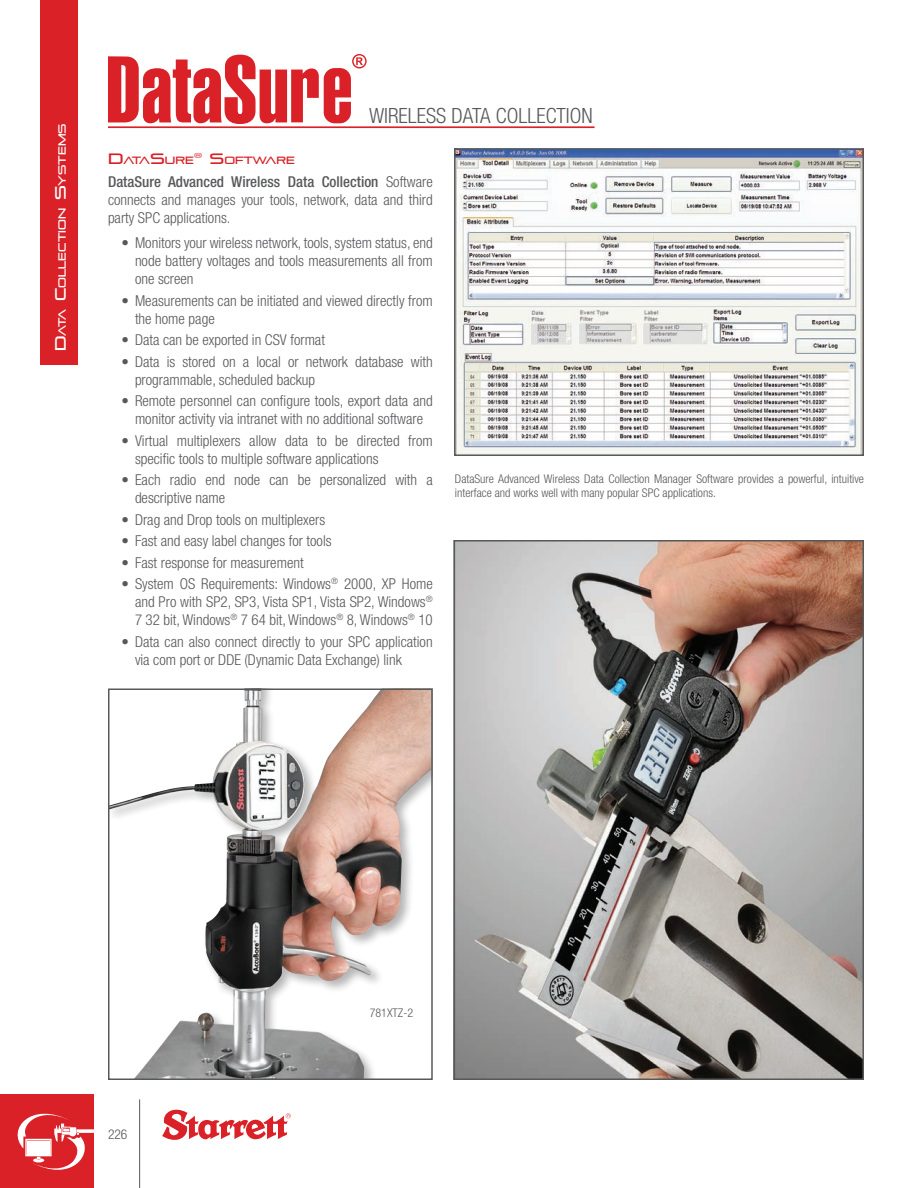
<style>
.page{position:relative;width:918px;height:1188px;background:#fff}
.page>*{position:absolute;margin:0;border:0;box-sizing:border-box;transform-origin:0 0}
.t1{font:300 condensed 21px "Helvetica Neue LT Pro";color:#57585a}
.t2{font:300 condensed 15px/18px "Helvetica Neue LT Pro";color:#57585a}
.t3{font:300 condensed 13.5px "Helvetica Neue LT Pro";color:#57585a}
.t4{font:300 condensed 12px/14.4px "Helvetica Neue LT Pro";color:#57585a}
.t5{font:10.5px "Pirulen";color:#fff}
.t6{font:10.5px "Pirulen";color:#da2128}
.s1{font-size:15px}
.s2{font-weight:500}
</style>
<div class="page">
<div style="left:108px;top:688px;width:325px;height:392px;background:#231f20;opacity:.33"></div>
<img style="left:111px;top:691px;width:295px;height:386px">
<div style="left:108px;top:688px;width:325px;height:392px;border:2px solid #57585a"></div>
<svg style="left:108px;top:54px;width:259px;height:70px"></svg>
<hr style="left:108px;top:126px;width:487px;height:2px;background:#da2128">
<img style="left:457px;top:151px;width:404px;height:302px">
<div style="left:454px;top:148px;width:410px;height:308px;border:2px solid #57585a"></div>
<img style="left:457px;top:543px;width:404px;height:534px">
<div style="left:454px;top:540px;width:410px;height:540px;border:2px solid #57585a"></div>
<hr style="left:139px;top:1099px;width:1px;height:89px;background:#57585a">
<svg style="left:162px;top:1110px;width:129px;height:30px"></svg>
<div style="left:41px;top:0;width:37px;height:364px;background:#da2128"></div>
<div style="left:0;top:1094px;width:94px;height:94px;background:#da2128"></div>
<svg style="left:17px;top:1113px;width:77px;height:57px"></svg>
<p class="t5" style="left:56px;top:351px;width:228px;rotate:-90deg"><span class="s1">D</span>ATA <span class="s1">C</span>OLLECTION <span class="s1">S</span>YSTEMS</p>
<h1 class="t1" style="left:369px;top:103px;width:225px">WIRELESS DATA COLLECTION</h1>
<p class="t6" style="left:108px;top:154px;width:189px"><span class="s1">D</span>ATA<span class="s1">S</span> URE<sup>®</sup> <span class="s1">S</span> OFTWARE</p>
<p class="t2" style="left:108px;top:173px;width:326px;text-align:justify"><span class="s2">DataSure Advanced Wireless Data Collection</span> Software connects and manages your tools, network, data and third party SPC applications.</p>
<p class="t2" style="left:135px;top:234px;width:299px;text-align:justify;text-indent:-14px">• Monitors your wireless network, tools, system status, end node battery voltages and tools measurements all from one screen</p>
<p class="t2" style="left:135px;top:291px;width:299px;text-indent:-14px">• Measurements can be initiated and viewed directly from the home page</p>
<p class="t2" style="left:122px;top:331px;width:205px">• Data can be exported in CSV format</p>
<p class="t2" style="left:135px;top:352px;width:299px;text-indent:-14px">• Data is stored on a local or network database with programmable, scheduled backup</p>
<p class="t2" style="left:122px;top:392px;width:313px;text-align:center">• Remote personnel can configure tools, export data and monitor activity via intranet with no additional software</p>
<p class="t2" style="left:135px;top:431px;width:299px;text-indent:-14px">• Virtual multiplexers allow data to be directed from specific tools to multiple software applications</p>
<p class="t2" style="left:135px;top:471px;width:299px;text-indent:-14px">• Each radio end node can be personalized with a descriptive name</p>
<p class="t2" style="left:122px;top:510px;width:205px">• Drag and Drop tools on multiplexers</p>
<p class="t2" style="left:122px;top:532px;width:212px">• Fast and easy label changes for tools</p>
<p class="t2" style="left:122px;top:553px;width:184px">• Fast response for measurement</p>
<p class="t2" style="left:135px;top:575px;width:299px;text-align:justify;text-indent:-14px">• System OS Requirements: Windows<sup>®</sup> 2000, XP Home and Pro with SP2, SP3, Vista SP1, Vista SP2, Windows<sup>® </sup>7 32 bit, Windows<sup>®</sup> 7 64 bit, Windows<sup>®</sup> 8, Windows<sup>®</sup> 10</p>
<p class="t2" style="left:135px;top:632px;width:299px;text-indent:-14px">• Data can also connect directly to your SPC application via com port or DDE (Dynamic Data Exchange) link</p>
<p class="t4" style="left:455px;top:472px;width:411px">DataSure Advanced Wireless Data Collection Manager Software provides a powerful, intuitive interface and works well with many popular SPC applications.</p>
<p class="t3" style="left:108px;top:1127px;width:21px">226</p>
<p class="t4" style="left:370px;top:1005px;width:45px">781XTZ-2</p>
</div>
